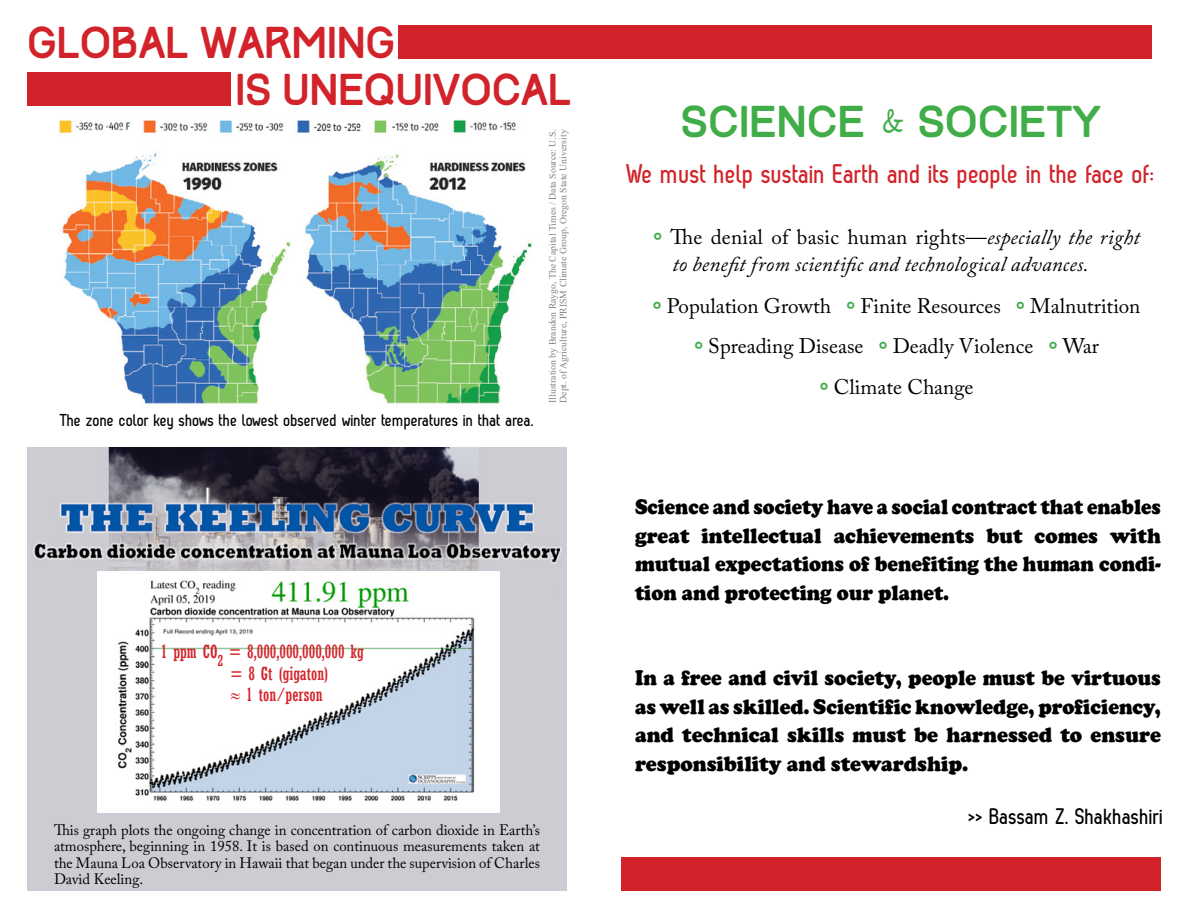
<style>
.page{position:relative;width:1188px;height:918px;background:#fff}
.page>*{position:absolute;margin:0;border:0;box-sizing:border-box;transform-origin:0 0}
.t1{font:39px/46.8px "Track";color:#d2232a}
.t2{font:39px "Track";color:#41ad49;scale:1.05 1}
.t3{font:31.35px "Segoe Script";color:#41ad49;scale:.79 1}
.t4{font:700 27px "Zag";color:#d2232a}
.t5{font:700 22.5px "Zag";color:#000}
.t6{font:900 21.75px/28.5px "Cooper";color:#000;text-align:justify;scale:.93 1}
.t7{font:900 21.75px/28.5px "Cooper";color:#000;text-align:justify;scale:.9 1}
.t8{font:21px "Adobe Caslon Pro";color:#000}
.t9{font:italic 21px/27px "Adobe Caslon Pro";letter-spacing:.01em;color:#000}
.t10{font:condensed 18px/21.6px "Rockwell";color:#d2232a}
.t11{font:700 17.25px "Zag";color:#000}
.t12{font:15px/16.5px "Adobe Caslon Pro";color:#000;text-align:justify}
.t13{font:9.75px/10.5px "Times New Roman";color:#808285}
.s1{color:#fff}
.s2{font-family:"Zag";font-weight:700;font-style:normal;font-size:22.5px;color:#41ad49}
.s3{font-style:normal}
.s4{font-family:"Zag";font-weight:700;font-size:22.5px;color:#41ad49}
</style>
<div class="page">
<img style="left:58px;top:119px;width:474px;height:285px">
<img style="left:27px;top:448px;width:540px;height:443px">
<img style="left:97px;top:571px;width:402px;height:241px">
<div style="left:398px;top:25px;width:754px;height:34px;background:#d2232a"></div>
<div style="left:27px;top:73px;width:204px;height:33px;background:#d2232a"></div>
<div style="left:621px;top:857px;width:540px;height:34px;background:#d2232a"></div>
<h1 class="t1" style="left:236px;top:20px;width:338px;text-indent:-209px">GLOBAL WARMING<br>IS UNEQUIVOCAL</h1>
<p class="t11" style="left:60px;top:411px;width:476px">The zone color key shows the lowest observed winter temperatures in that area.</p>
<p class="t13" style="left:547px;top:403px;width:275px;rotate:-90deg">Illustration by Brandon Raygo, The Capital Times / Data Source: U.S.<br>Dept. of Agriculture, PRISM Climate Group, Oregon State University</p>
<p class="t10" style="left:230px;top:641px;width:135px;text-indent:-69px">1 ppm CO<sub>2</sub> = 8,000,000,000,000 kg = 8 Gt (gigaton)<br>≈ 1 ton/person</p>
<p class="t12" style="left:54px;top:821px;width:488px">This graph plots the ongoing change in concentration of carbon dioxide in Earth’s atmosphere, beginning in 1958. It is based on continuous measurements taken at the Mauna Loa Observatory in Hawaii that began under the supervision of Charles David Keeling.</p>
<h1 class="t2" style="left:681px;top:97px;width:402px">SCIENCE <span class="s1">&amp;</span> SOCIETY</h1>
<h2 class="t3" style="left:881px;top:96px;width:31px">&amp;</h2>
<h3 class="t4" style="left:627px;top:159px;width:530px">We must help sustain Earth and its people in the face of:</h3>
<h3 class="t9" style="left:672px;top:223px;width:469px;text-indent:-18px"><span class="s2">•</span> <span class="s3">The denial of basic human rights—</span>especially the right to benefit from scientific and technological advances.</h3>
<h3 class="t8" style="left:654px;top:293px;width:488px"><span class="s4">•</span> Population Growth <span class="s4">•</span> Finite Resources <span class="s4">•</span> Malnutrition</h3>
<h3 class="t8" style="left:695px;top:333px;width:405px"><span class="s4">•</span> Spreading Disease <span class="s4">•</span> Deadly Violence <span class="s4">•</span> War</h3>
<h3 class="t8" style="left:821px;top:374px;width:154px"><span class="s4">•</span> Climate Change</h3>
<h3 class="t7" style="left:635px;top:493px;width:586px">Science and society have a social contract that enables great intellectual achievements but comes with mutual expectations of benefiting the human condi&shy;tion and protecting our planet.</h3>
<h3 class="t6" style="left:635px;top:664px;width:567px">In a free and civil society, people must be virtuous as well as skilled. Scientific knowledge, proficiency, and technical skills must be harnessed to ensure responsibility and stewardship.</h3>
<h3 class="t5" style="left:969px;top:804px;width:196px">&gt;&gt; Bassam Z. Shakhashiri</h3>
</div>
